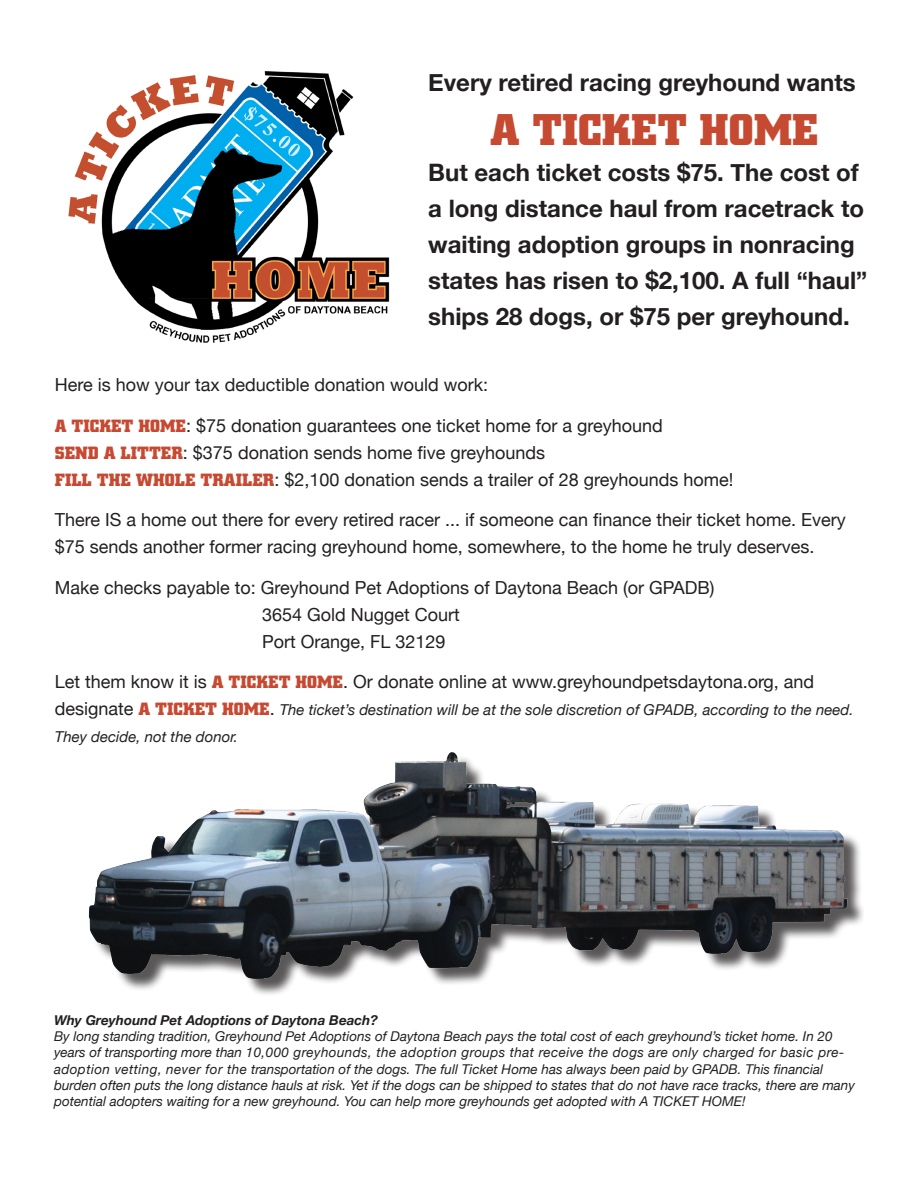
<style>
.page{position:relative;width:918px;height:1188px;background:#fff}
.page>*{position:absolute;margin:0;border:0;box-sizing:border-box;transform-origin:0 0}
.t1{font:700 45px "Square Slabserif 711 BT";color:#c64a31}
.t2{font:700 24px/36px "Helvetica Neue";color:#231f20}
.t3{font:18px/27px "Helvetica Neue";color:#231f20}
.t4{font:italic 15px/27px "Helvetica Neue";color:#231f20}
.t5{font:italic 13.5px/16.2px "Helvetica Neue";color:#231f20}
.t6{font:italic 700 13.5px "Helvetica Neue";color:#231f20}
.s1{font-family:"Square Slabserif 711 BT";font-weight:700;color:#c74931}
.s2{font-style:normal;font-size:18px}
.s3{font-family:"Square Slabserif 711 BT";font-weight:700;font-style:normal;font-size:18px;color:#c74931}
</style>
<div class="page">
<img style="left:88px;top:752px;width:775px;height:243px">
<img style="left:68px;top:71px;width:322px;height:272px">
<p class="t2" style="left:428px;top:65px;width:429px">Every retired racing greyhound wants</p>
<p class="t1" style="left:490px;top:102px;width:330px">A TICKET HOME</p>
<p class="t2" style="left:428px;top:155px;width:441px">But each ticket costs $75. The cost of a long distance haul from racetrack to waiting adoption groups in nonracing states has risen to $2,100. A full “haul” ships 28 dogs, or $75 per greyhound.</p>
<p class="t3" style="left:55px;top:373px;width:435px">Here is how your tax deductible donation would work:</p>
<p class="t3" style="left:55px;top:413px;width:610px"><span class="s1">A TICKET HOME</span>: $75 donation guarantees one ticket home for a greyhound</p>
<p class="t3" style="left:55px;top:440px;width:492px"><span class="s1">SEND A LITTER</span>: $375 donation sends home five greyhounds</p>
<p class="t3" style="left:55px;top:467px;width:680px"><span class="s1">FILL THE WHOLE TRAILER</span>: $2,100 donation sends a trailer of 28 greyhounds home!</p>
<p class="t3" style="left:55px;top:508px;width:793px">There IS a home out there for every retired racer ... if someone can finance their ticket home. Every $75 sends another former racing greyhound home, somewhere, to the home he truly deserves.</p>
<p class="t3" style="left:55px;top:575px;width:661px">Make checks payable to: Greyhound Pet Adoptions of Daytona Beach (or GPADB)</p>
<p class="t3" style="left:262px;top:602px;width:199px">3654 Gold Nugget Court</p>
<p class="t3" style="left:262px;top:629px;width:185px">Port Orange, FL 32129</p>
<p class="t3" style="left:55px;top:670px;width:761px">Let them know it is <span class="s1">A TICKET HOME</span>. Or donate online at www.greyhoundpetsdaytona.org, and</p>
<p class="t4" style="left:55px;top:697px;width:800px"><span class="s2">designate</span> <span class="s3">A TICKET HOME</span><span class="s2">.</span> The ticket’s destination will be at the sole discretion of GPADB, according to the need.<br>They decide, not the donor.</p>
<p class="t6" style="left:54px;top:1010px;width:326px">Why Greyhound Pet Adoptions of Daytona Beach?</p>
<p class="t5" style="left:54px;top:1029px;width:802px">By long standing tradition, Greyhound Pet Adoptions of Daytona Beach pays the total cost of each greyhound’s ticket home. In 20 years of transporting more than 10,000 greyhounds, the adoption groups that receive the dogs are only charged for basic pre&shy;adoption vetting, never for the transportation of the dogs. The full Ticket Home has always been paid by GPADB. This financial burden often puts the long distance hauls at risk. Yet if the dogs can be shipped to states that do not have race tracks, there are many potential adopters waiting for a new greyhound. You can help more greyhounds get adopted with A TICKET HOME!</p>
</div>
